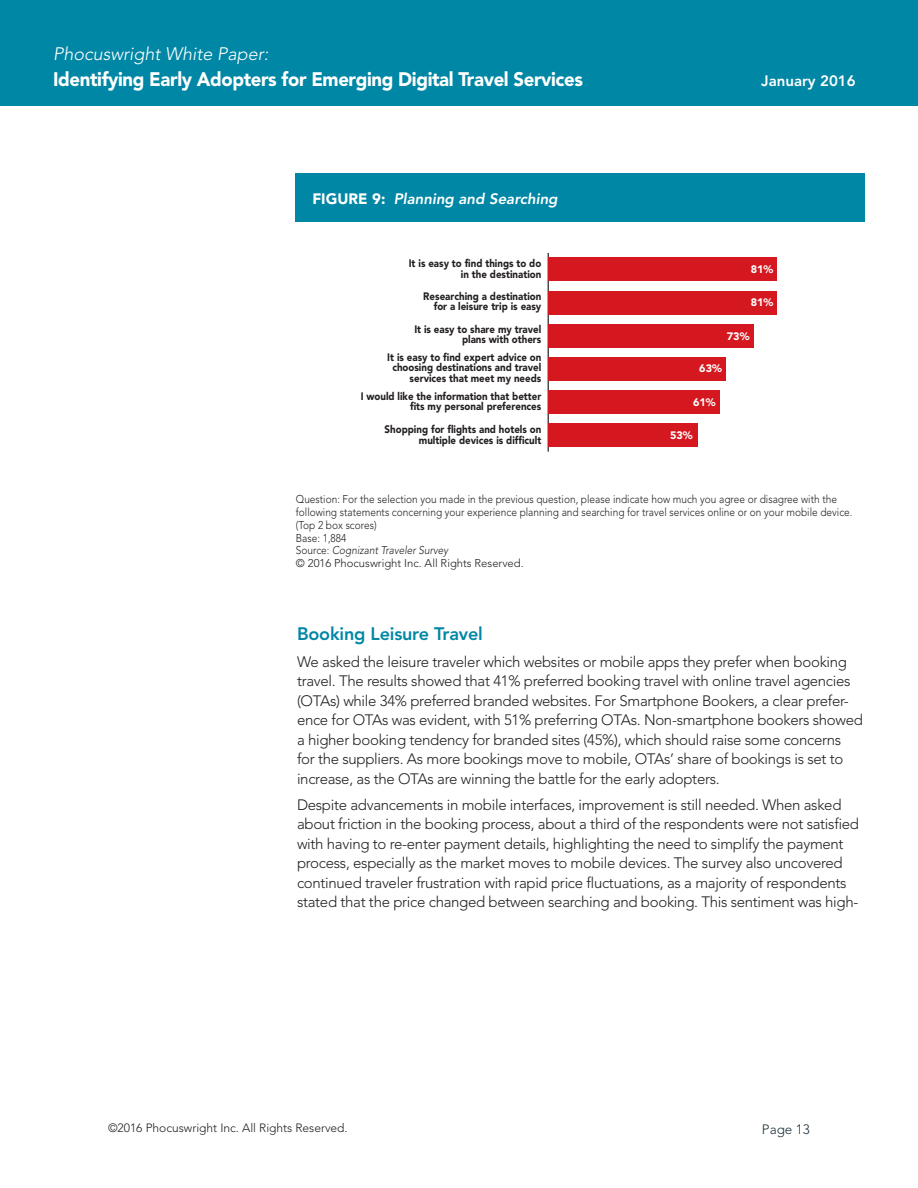
<style>
.page{position:relative;width:918px;height:1188px;background:#fff}
.page>*{position:absolute;margin:0;border:0;box-sizing:border-box;transform-origin:0 0}
.t1{font:900 19.5px "Avenir";letter-spacing:-.02em;color:#fff;scale:.95 1}
.t2{font:italic 300 18px "Avenir";color:#fff}
.Section_Subhead_B{font:800 18px "Avenir";letter-spacing:-.01em;color:#0087a5}
.d6__Text{font:300 15px/19.5px "Avenir";letter-spacing:-.02em;color:#231f20}
.t3{font:italic 800 15px "Avenir";color:#fff}
.t4{font:800 15px "Avenir";color:#fff}
.t5{font:300 13.5px "Avenir";color:#1c323c}
.t6{font:300 12px "Avenir";color:#231f20}
.t7{font:300 11.25px/12.8px "Avenir";color:#231f20;scale:.9 1}
.t8{font:300 11.25px "Avenir";color:#231f20}
.t9{font:italic 300 11.25px "Avenir";color:#231f20;scale:.9 1}
.t10{font:900 10.8px/10.8px "Avenir";color:#231f20;text-align:right;scale:.9 1}
.t11{font:900 10.8px "Avenir";color:#fff}
.s1{font-weight:900;font-style:normal}
.s2{font-style:normal}
</style>
<div class="page">
<div style="left:0;top:0;width:918px;height:106px;background:#0087a5"></div>
<div style="left:296px;top:174px;width:569px;height:48px;background:#0087a5"></div>
<hr style="left:548px;top:253px;width:1px;height:199px;background:#231f20">
<div style="left:548px;top:258px;width:229px;height:23px;background:#d5171f"></div>
<div style="left:548px;top:291px;width:229px;height:24px;background:#d5171f"></div>
<div style="left:548px;top:324px;width:206px;height:24px;background:#d5171f"></div>
<div style="left:548px;top:357px;width:178px;height:24px;background:#d5171f"></div>
<div style="left:548px;top:390px;width:172px;height:24px;background:#d5171f"></div>
<div style="left:548px;top:423px;width:150px;height:24px;background:#d5171f"></div>
<p class="t2" style="left:53px;top:43px;width:217px">Phocuswright White Paper:</p>
<h1 class="t1" style="left:53px;top:67px;width:559px">Identifying Early Adopters for Emerging Digital Travel Services</h1>
<p class="t4" style="left:761px;top:72px;width:96px">January 2016</p>
<p class="t3" style="left:312px;top:190px;width:247px"><span class="s1">FIGURE 9:</span> Planning and Searching</p>
<p class="t10" style="left:409px;top:258px;width:149px">It is easy to find things to do in the destination</p>
<p class="t10" style="left:423px;top:290px;width:133px">Researching a destination for a leisure trip is easy</p>
<p class="t10" style="left:414px;top:323px;width:143px">It is easy to share my travel plans with others</p>
<p class="t10" style="left:387px;top:351px;width:173px">It is easy to find expert advice on choosing destinations and travel services that meet my needs</p>
<p class="t10" style="left:361px;top:390px;width:202px">I would like the information that better fits my personal preferences</p>
<p class="t10" style="left:385px;top:424px;width:176px">Shopping for flights and hotels on multiple devices is difficult</p>
<p class="t11" style="left:751px;top:263px;width:24px">81%</p>
<p class="t11" style="left:751px;top:296px;width:24px">81%</p>
<p class="t11" style="left:727px;top:330px;width:24px">73%</p>
<p class="t11" style="left:699px;top:362px;width:24px">63%</p>
<p class="t11" style="left:693px;top:395px;width:24px">61%</p>
<p class="t11" style="left:670px;top:428px;width:24px">53%</p>
<p class="t7" style="left:296px;top:493px;width:620px">Question: For the selection you made in the previous question, please indicate how much you agree or disagree with the following statements concerning your experience planning and searching for travel services online or on your mobile device. (Top 2 box scores)</p>
<p class="t7" style="left:296px;top:531px;width:58px">Base: 1,884</p>
<p class="t9" style="left:296px;top:544px;width:171px"><span class="s2">Source:</span> Cognizant Traveler Survey</p>
<p class="t8" style="left:296px;top:557px;width:229px">© 2016 Phocuswright Inc. All Rights Reserved.</p>
<p class="Section_Subhead_B" style="left:297px;top:623px;width:187px">Booking Leisure Travel</p>
<p class="d6__Text" style="left:297px;top:652px;width:567px">We asked the leisure traveler which websites or mobile apps they prefer when booking travel. The results showed that 41% preferred booking travel with online travel agencies (OTAs) while 34% preferred branded websites. For Smartphone Bookers, a clear prefer&shy;ence for OTAs was evident, with 51% preferring OTAs. Non-smartphone bookers showed a higher booking tendency for branded sites (45%), which should raise some concerns<br>for the suppliers. As more bookings move to mobile, OTAs’ share of bookings is set to increase, as the OTAs are winning the battle for the early adopters.</p>
<p class="d6__Text" style="left:297px;top:795px;width:564px">Despite advancements in mobile interfaces, improvement is still needed. When asked about friction in the booking process, about a third of the respondents were not satisfied with having to re-enter payment details, highlighting the need to simplify the payment process, especially as the market moves to mobile devices. The survey also uncovered continued traveler frustration with rapid price fluctuations, as a majority of respondents stated that the price changed between searching and booking. This sentiment was high-</p>
<p class="t6" style="left:108px;top:1121px;width:241px">©2016 Phocuswright Inc. All Rights Reserved.</p>
<p class="t5" style="left:762px;top:1121px;width:50px">Page 13</p>
</div>
